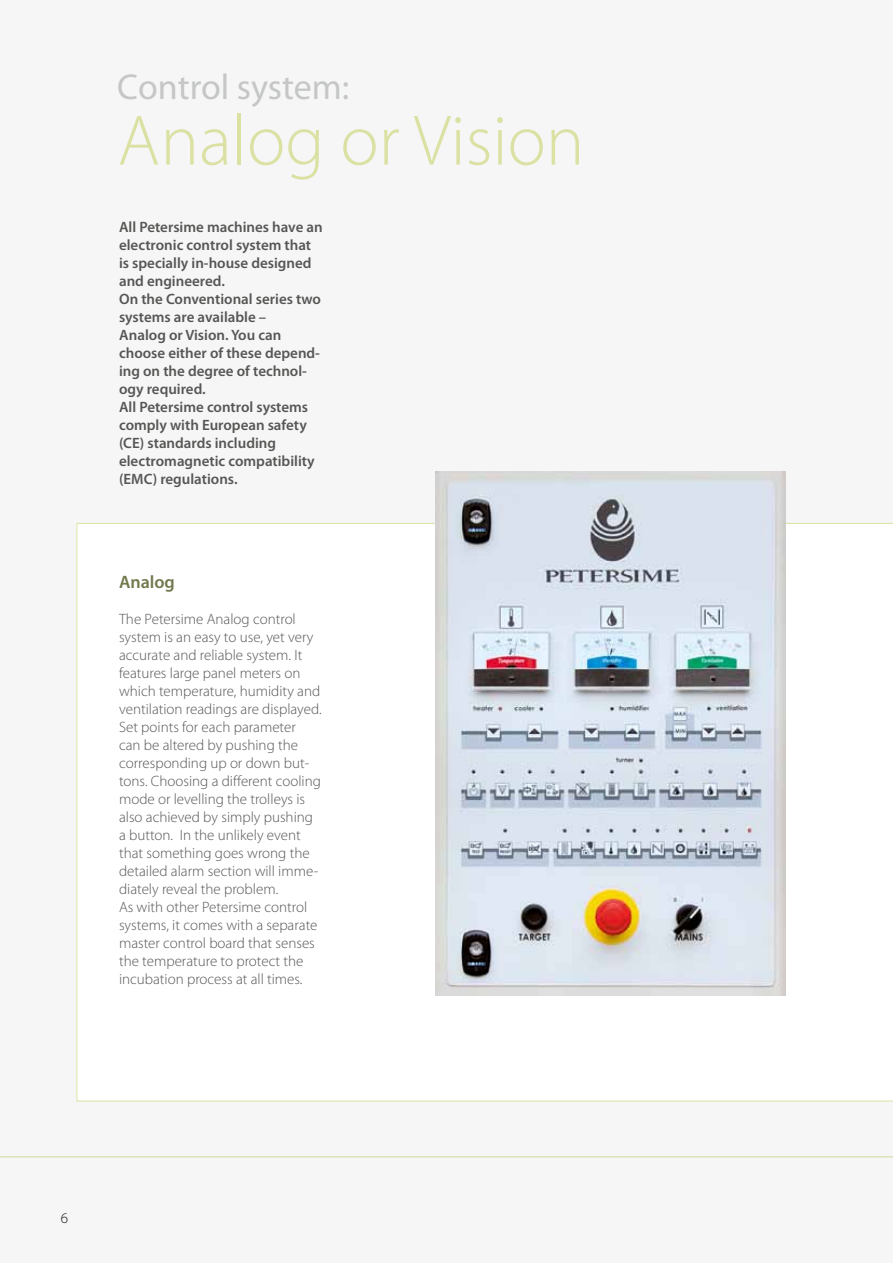
<style>
.page{position:relative;width:893px;height:1263px;background:#f6f6f6}
.page>*{position:absolute;margin:0;border:0;box-sizing:border-box;transform-origin:0 0}
.t1{font:300 72px "Myriad Pro";color:#dbe1a2}
.t2{font:36px "Myriad Pro";color:#c5c6c6}
.t3{font:600 18px "Myriad Pro";color:#71794d}
.t4{font:300 15px/18px "Myriad Pro";color:#565655}
.t5{font:600 15px/18px "Myriad Pro";color:#565655}
.t6{font:300 15px "Myriad Pro";color:#181716}
</style>
<div class="page">
<hr style="left:0;top:1156px;width:893px;height:1px;background:#dbe1a2">
<div style="left:77px;top:523px;width:816px;height:578px;background:#fff"></div>
<img style="left:436px;top:471px;width:350px;height:524px">
<h2 class="t2" style="left:117px;top:65px;width:234px">control system:</h2>
<h1 class="t1" style="left:118px;top:97px;width:468px">analog or vision</h1>
<p class="t5" style="left:119px;top:218px;width:205px">All Petersime machines have an electronic control system that is specially in-house designed and engineered.<br>On the Conventional series two systems are available –<br>Analog or Vision. You can choose either of these depend&shy;ing on the degree of technol&shy;ogy required.<br>All Petersime control systems comply with European safety (CE) standards including electromagnetic compatibility (EMC) regulations.</p>
<p class="t3" style="left:119px;top:570px;width:57px">Analog</p>
<p class="t4" style="left:119px;top:609px;width:204px">The Petersime Analog control system is an easy to use, yet very accurate and reliable system. It features large panel meters on which temperature, humidity and ventilation readings are displayed.<br>Set points for each parameter<br>can be altered by pushing the corresponding up or down but&shy;tons. Choosing a different cooling mode or levelling the trolleys is also achieved by simply pushing a button. In the unlikely event that something goes wrong the detailed alarm section will imme&shy;diately reveal the problem.<br>As with other Petersime control systems, it comes with a separate master control board that senses the temperature to protect the incubation process at all times.</p>
<p class="t6" style="left:61px;top:1209px;width:9px">6</p>
</div>
